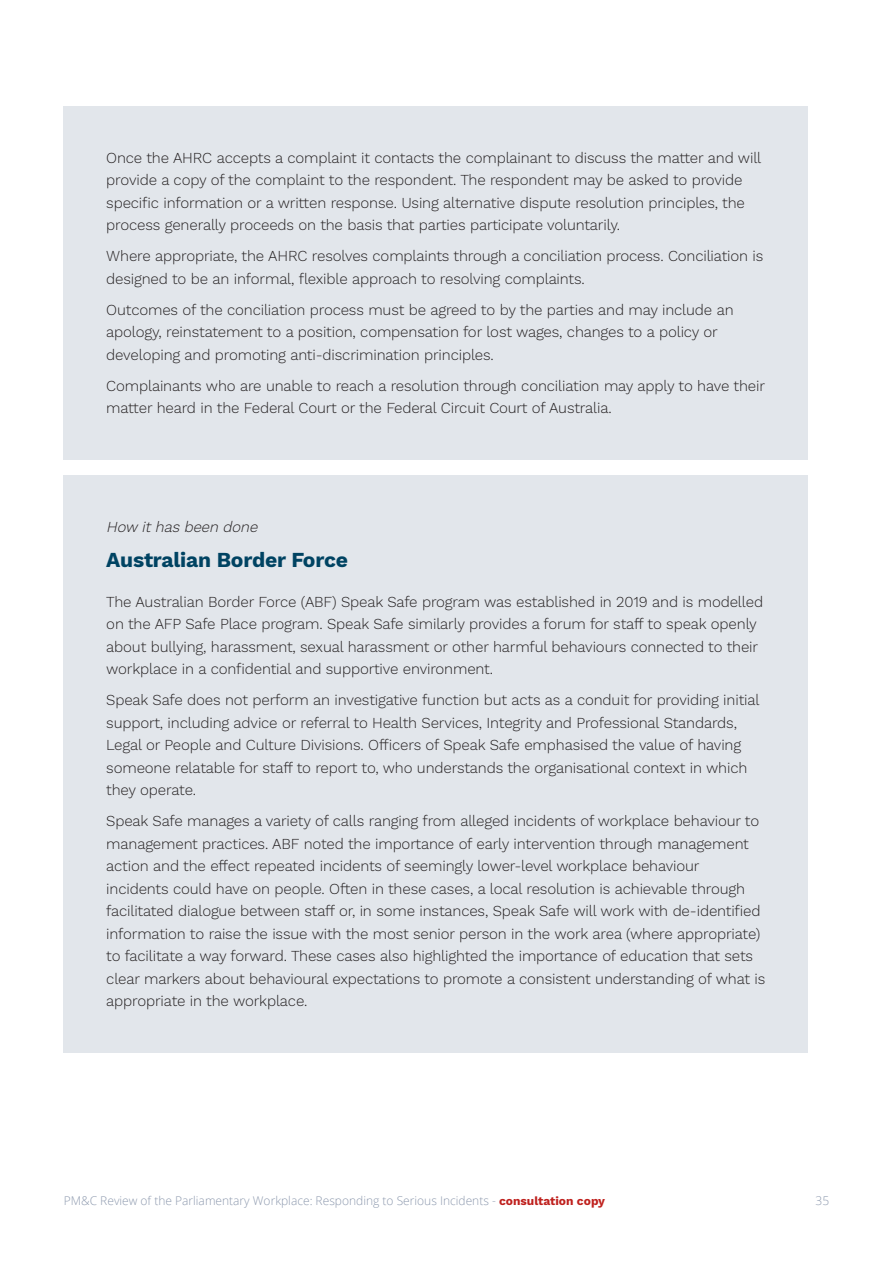
<style>
.page{position:relative;width:893px;height:1263px;background:#fff}
.page>*{position:absolute;margin:0;border:0;box-sizing:border-box;transform-origin:0 0}
.Emphasis_Grey_-_HOW{font:700 21px "Work Sans";letter-spacing:-.01em;color:#004362}
.Emphasis_Grey_-_HOW-2{font:300 15px/22.5px "Work Sans";letter-spacing:-.01em;color:#231f20}
.Emphasis_Grey_-_HOW-3{font:italic 300 15px "Work Sans";color:#231f20}
.t1{font:300 12px "Open Sans";color:#8d99ae}
.s1{font-family:"Work Sans";font-weight:700;color:#bf211e}
</style>
<div class="page">
<div style="left:64px;top:106px;width:744px;height:170px;background:#e2e6eb"></div>
<div style="left:64px;top:258px;width:744px;height:148px;background:#e2e6eb"></div>
<div style="left:64px;top:334px;width:744px;height:125px;background:#e2e6eb"></div>
<div style="left:64px;top:475px;width:744px;height:103px;background:#e2e6eb"></div>
<div style="left:64px;top:550px;width:744px;height:170px;background:#e2e6eb"></div>
<div style="left:64px;top:649px;width:744px;height:192px;background:#e2e6eb"></div>
<div style="left:64px;top:770px;width:744px;height:282px;background:#e2e6eb"></div>
<p class="Emphasis_Grey_-_HOW-2" style="left:106px;top:147px;width:657px">Once the AHRC accepts a complaint it contacts the complainant to discuss the matter and will provide a copy of the complaint to the respondent. The respondent may be asked to provide specific information or a written response. Using alternative dispute resolution principles, the process generally proceeds on the basis that parties participate voluntarily.</p>
<p class="Emphasis_Grey_-_HOW-2" style="left:106px;top:246px;width:659px">Where appropriate, the AHRC resolves complaints through a conciliation process. Conciliation is designed to be an informal, flexible approach to resolving complaints.</p>
<p class="Emphasis_Grey_-_HOW-2" style="left:106px;top:299px;width:629px">Outcomes of the conciliation process must be agreed to by the parties and may include an apology, reinstatement to a position, compensation for lost wages, changes to a policy or developing and promoting anti-discrimination principles.</p>
<p class="Emphasis_Grey_-_HOW-2" style="left:106px;top:375px;width:660px">Complainants who are unable to reach a resolution through conciliation may apply to have their matter heard in the Federal Court or the Federal Circuit Court of Australia.</p>
<p class="Emphasis_Grey_-_HOW-3" style="left:106px;top:518px;width:157px">How ithasbeen done</p>
<p class="Emphasis_Grey_-_HOW" style="left:106px;top:548px;width:243px">Australian Border Force</p>
<p class="Emphasis_Grey_-_HOW-2" style="left:106px;top:591px;width:658px">The Australian Border Force (ABF) Speak Safe program was established in 2019 and is modelled on the AFP Safe Place program. Speak Safe similarly provides a forum for staff to speak openly about bullying, harassment, sexual harassment or other harmful behaviours connected to their workplace in a confidential and supportive environment.</p>
<p class="Emphasis_Grey_-_HOW-2" style="left:106px;top:690px;width:655px">Speak Safe does not perform an investigative function but acts as a conduit for providing initial support, including advice or referral to Health Services, Integrity and Professional Standards, Legal or People and Culture Divisions. Officers of Speak Safe emphasised the value of having someone relatable for staff to report to, who understands the organisational context in which they operate.</p>
<p class="Emphasis_Grey_-_HOW-2" style="left:106px;top:811px;width:660px">Speak Safe manages a variety of calls ranging from alleged incidents of workplace behaviour to management practices. ABF noted the importance of early intervention through management action and the effect repeated incidents of seemingly lower-level workplace behaviour incidents could have on people. Often in these cases, a local resolution is achievable through facilitated dialogue between staff or, in some instances, Speak Safe will work with de-identified information to raise the issue with the most senior person in the work area (where appropriate) to facilitate a way forward. These cases also highlighted the importance of education that sets clear markers about behavioural expectations to promote a consistent understanding of what is appropriate in the workplace.</p>
<p class="t1" style="left:64px;top:1192px;width:543px">PM&amp;C Review of the Parliamentary Workplace: Responding to Serious Incidents - <span class="s1">consultation copy</span></p>
<p class="t1" style="left:815px;top:1192px;width:15px">35</p>
</div>
